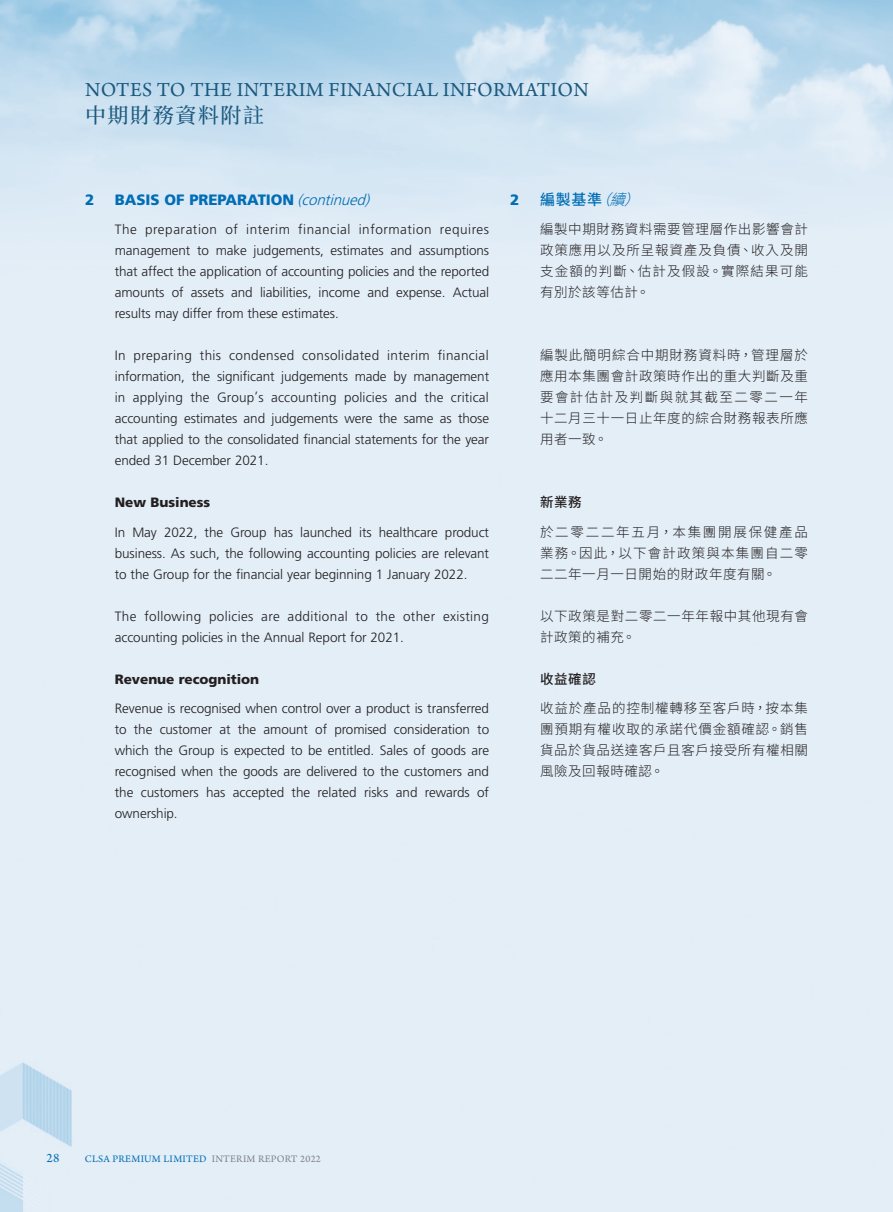
<style>
.page{position:relative;width:893px;height:1212px;background:#fff}
.page>*{position:absolute;margin:0;border:0;box-sizing:border-box;transform-origin:0 0}
.t1{font:21px "Arno Pro";letter-spacing:.015em;color:#1b597f}
.t2{font:500 21px "Source Han Serif TC";letter-spacing:.075em;color:#1b597f}
.Heading_1{font:900 15px "Frutiger LT Std";letter-spacing:-.005em;color:#006db4}
.C_Heading_1{font:500 15px "Source Han Sans TC";color:#006db4}
.C_Heading_1-2{font:900 15px "Frutiger LT Std";color:#006db4}
.Body_Text{font:300 13.5px/21px "Frutiger LT Std";letter-spacing:-.005em;color:#231f20;text-align:justify}
.Body_Text-2{font:300 13.5px/21px "Source Han Sans TC";letter-spacing:.045em;color:#231f20;text-align:justify}
.Body_Text-3{font:300 13.5px/21px "Frutiger LT Std";letter-spacing:.025em;color:#231f20}
.Heading_2{font:900 13.5px "Frutiger LT Std";letter-spacing:-.005em;color:#231f20}
.C_Heading_2{font:500 13.5px "Source Han Sans TC";letter-spacing:.045em;color:#231f20}
.t3{font:13.5px "Arno Pro";color:#006db4}
.t4{font:10.5px "Arno Pro";letter-spacing:.025em;color:#006db4}
.s1{font-weight:300;font-style:italic}
.s2{color:#808285}
</style>
<div class="page">
<h1 class="t1" style="left:85px;top:78px;width:505px">NOTES TO THE INTERIM FINANCIAL INFORMATION</h1>
<h1 class="t2" style="left:85px;top:104px;width:181px">中期財務資料附註</h1>
<p class="Heading_1" style="left:85px;top:190px;width:11px">2</p>
<p class="Heading_1" style="left:115px;top:190px;width:260px">BASIS OF PREPARATION <span class="s1">(continued)</span></p>
<p class="Body_Text" style="left:115px;top:219px;width:376px">The preparation of interim financial information requires management to make judgements, estimates and assumptions that affect the application of accounting policies and the reported amounts of assets and liabilities, income and expense. Actual results may differ from these estimates.</p>
<p class="Body_Text" style="left:115px;top:345px;width:376px">In preparing this condensed consolidated interim financial information, the significant judgements made by management in applying the Group’s accounting policies and the critical accounting estimates and judgements were the same as those that applied to the consolidated financial statements for the year ended 31 December 2021.</p>
<p class="Heading_2" style="left:115px;top:494px;width:97px">New Business</p>
<p class="Body_Text" style="left:115px;top:522px;width:376px">In May 2022, the Group has launched its healthcare product business. As such, the following accounting policies are relevant to the Group for the financial year beginning 1 January 2022.</p>
<p class="Body_Text-3" style="left:115px;top:606px;width:376px">The following policies are additional to the other existing accounting policies in the Annual Report for 2021.</p>
<p class="Heading_2" style="left:115px;top:671px;width:146px">Revenue recognition</p>
<p class="Body_Text" style="left:115px;top:698px;width:376px">Revenue is recognised when control over a product is transferred to the customer at the amount of promised consideration to which the Group is expected to be entitled. Sales of goods are recognised when the goods are delivered to the customers and the customers has accepted the related risks and rewards of ownership.</p>
<p class="C_Heading_1-2" style="left:510px;top:190px;width:11px">2</p>
<p class="C_Heading_1" style="left:540px;top:191px;width:112px">編製基準<span class="s1">（續）</span></p>
<p class="Body_Text-2" style="left:540px;top:219px;width:269px">編製中期財務資料需要管理層作出影響會計政策應用以及所呈報資產及負債、收入及開支金額的判斷、估計及假設。實際結果可能有別於該等估計。</p>
<p class="Body_Text-2" style="left:540px;top:345px;width:269px">編製此簡明綜合中期財務資料時，管理層於應用本集團會計政策時作出的重大判斷及重要會計估計及判斷與就其截至二零二一年十二月三十一日止年度的綜合財務報表所應用者一致。</p>
<p class="C_Heading_2" style="left:540px;top:494px;width:43px">新業務</p>
<p class="Body_Text-2" style="left:540px;top:521px;width:269px">於二零二二年五月，本集團開展保健產品業務。因此，以下會計政策與本集團自二零二二年一月一日開始的財政年度有關。</p>
<p class="Body_Text-2" style="left:540px;top:605px;width:269px">以下政策是對二零二一年年報中其他現有會計政策的補充。</p>
<p class="C_Heading_2" style="left:540px;top:671px;width:57px">收益確認</p>
<p class="Body_Text-2" style="left:540px;top:698px;width:269px">收益於產品的控制權轉移至客戶時，按本集團預期有權收取的承諾代價金額確認。銷售貨品於貨品送達客戶且客戶接受所有權相關風險及回報時確認。</p>
<p class="t3" style="left:46px;top:1150px;width:15px">28</p>
<p class="t4" style="left:85px;top:1153px;width:238px">CLSA PREMIUM LIMITED <span class="s2">INTERIM REPORT 2022</span></p>
</div>
